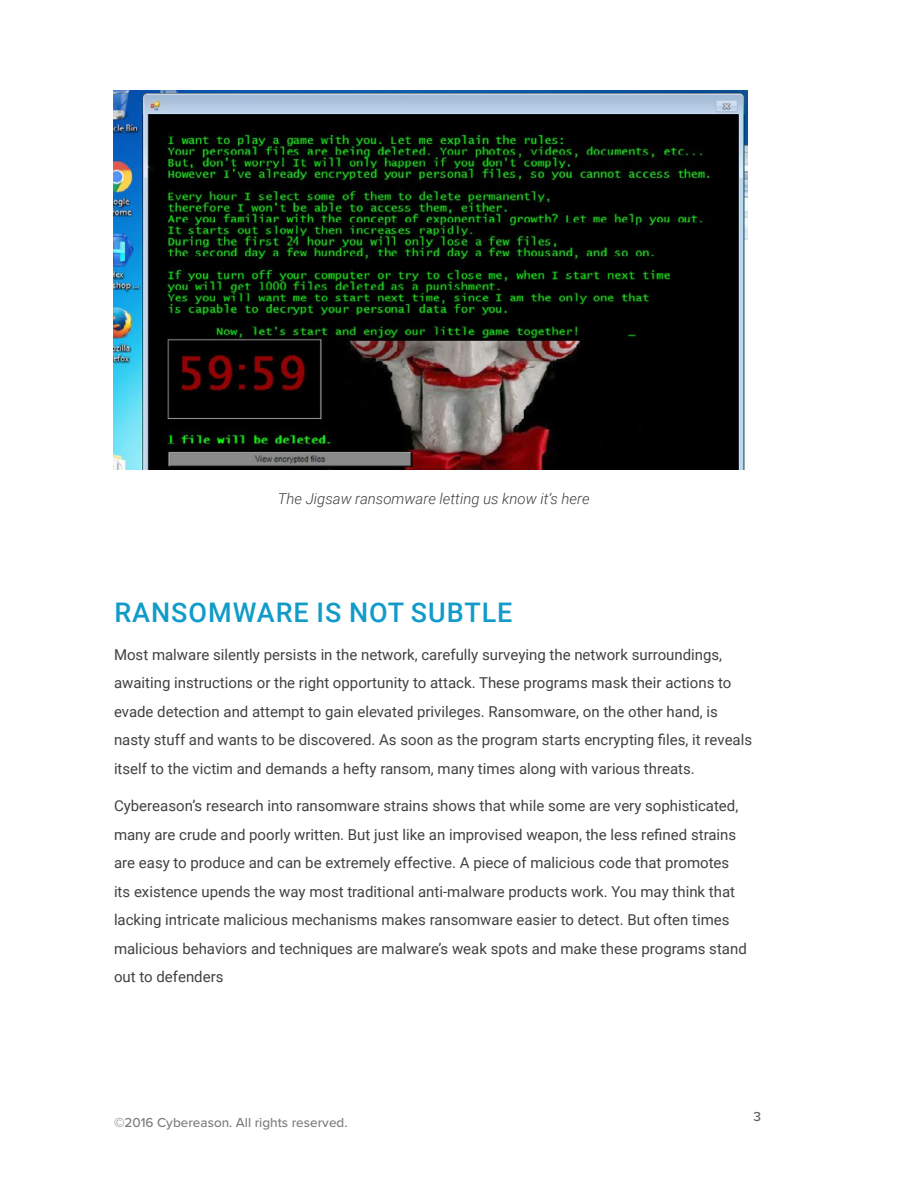
<style>
.page{position:relative;width:918px;height:1188px;background:#fff}
.page>*{position:absolute;margin:0;border:0;box-sizing:border-box;transform-origin:0 0}
.t1{font:500 27px "Roboto";letter-spacing:.035em;color:#119bc9}
.t2{font:15px/28.5px "Roboto";color:#414042}
.t3{font:italic 300 15px "Roboto";color:#414042}
.t4{font:500 13.5px "Proxima Nova";color:#606061}
</style>
<div class="page">
<img style="left:113px;top:90px;width:635px;height:380px">
<p class="t3" style="left:278px;top:488px;width:313px">The Jigsaw ransomware letting us know it’s here</p>
<h1 class="t1" style="left:114px;top:594px;width:400px">RANSOMWARE IS NOT SUBTLE</h1>
<p class="t2" style="left:114px;top:640px;width:640px">Most malware silently persists in the network, carefully surveying the network surroundings, awaiting instructions or the right opportunity to attack. These programs mask their actions to evade detection and attempt to gain elevated privileges. Ransomware, on the other hand, is nasty stuff and wants to be discovered. As soon as the program starts encrypting files, it reveals itself to the victim and demands a hefty ransom, many times along with various threats.</p>
<p class="t2" style="left:114px;top:791px;width:634px">Cybereason’s research into ransomware strains shows that while some are very sophisticated, many are crude and poorly written. But just like an improvised weapon, the less refined strains are easy to produce and can be extremely effective. A piece of malicious code that promotes its existence upends the way most traditional anti-malware products work. You may think that lacking intricate malicious mechanisms makes ransomware easier to detect. But often times malicious behaviors and techniques are malware’s weak spots and make these programs stand out to defenders</p>
<p class="t4" style="left:114px;top:1114px;width:235px">©2016 Cybereason. All rights reserved.</p>
<p class="t4" style="left:753px;top:1109px;width:9px">3</p>
</div>
